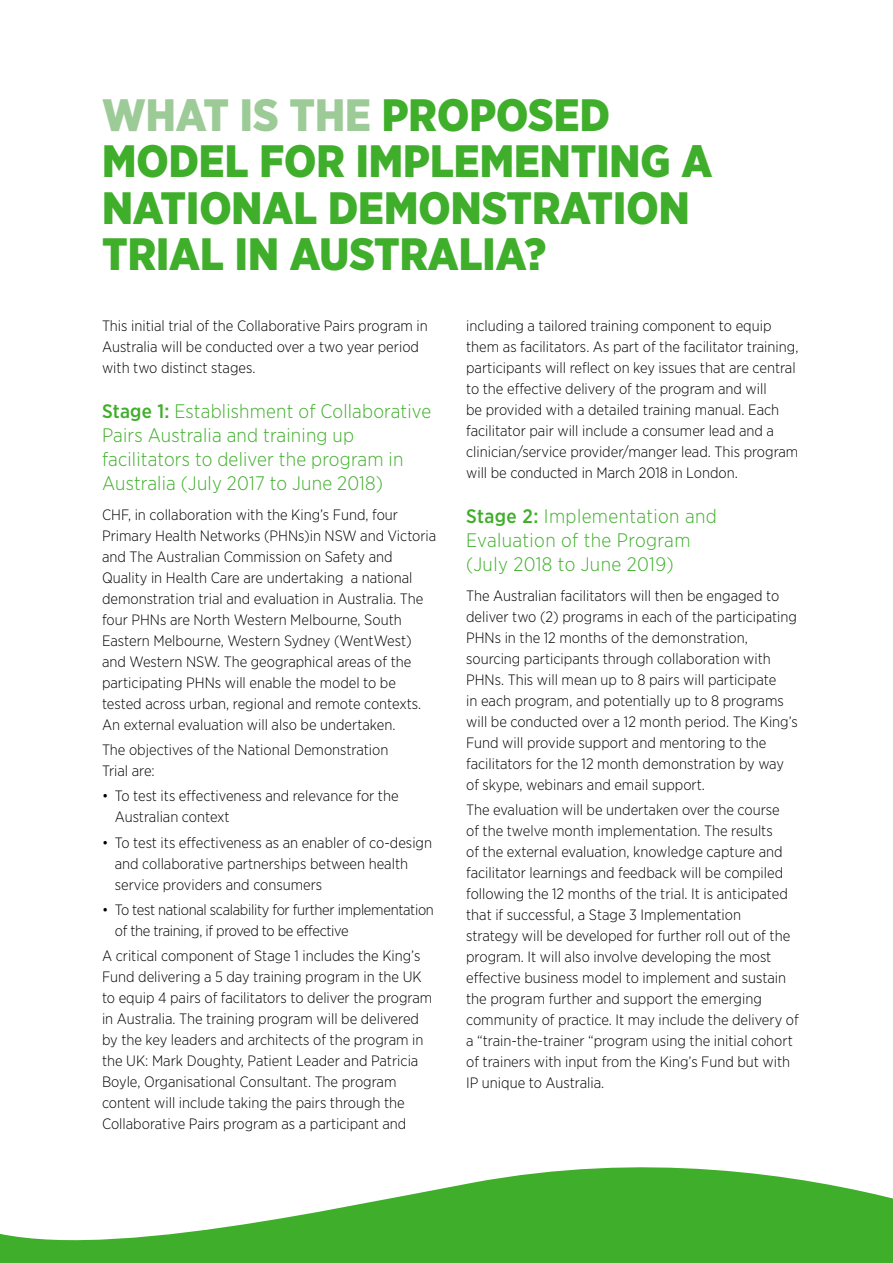
<style>
.page{position:relative;width:893px;height:1263px;background:#fff}
.page>*{position:absolute;margin:0;border:0;box-sizing:border-box;transform-origin:0 0}
.t1{font:900 45.3px/46.3px "Gotham Narrow";color:#3fae2a}
.t2{font:300 19.5px/24px "Gotham Narrow";letter-spacing:.01em;color:#3fae2a}
.t3{font:300 15px/21px "Gotham Narrow";color:#000}
.t4{font:300 15px/21px "Gotham Narrow";letter-spacing:-.02em;color:#000}
.s1{color:#9dcb98}
.s2{font-weight:500}
</style>
<div class="page">
<svg style="left:0;top:1167px;width:893px;height:96px;fill:#3fae2a"></svg>
<h1 class="t1" style="left:102px;top:91px;width:612px"><span class="s1">WHAT IS THE</span> PROPOSED<br>MODEL FOR IMPLEMENTING A<br>NATIONAL DEMONSTRATION<br>TRIAL IN AUSTRALIA?</h1>
<p class="t3" style="left:102px;top:315px;width:327px">This initial trial of the Collaborative Pairs program in<br>Australia will be conducted over a two year period with two distinct stages.</p>
<h2 class="t2" style="left:102px;top:399px;width:331px"><span class="s2">Stage 1:</span> Establishment of Collaborative Pairs Australia and training up facilitators to deliver the program in Australia (July 2017 to June 2018)</h2>
<p class="t3" style="left:102px;top:504px;width:336px">CHF, in collaboration with the King’s Fund, four Primary Health Networks (PHNs)in NSW and Victoria and The Australian Commission on Safety and Quality in Health Care are undertaking a national demonstration trial and evaluation in Australia. The four PHNs are North Western Melbourne, South Eastern Melbourne, Western Sydney (WentWest) and Western NSW. The geographical areas of the participating PHNs will enable the model to be tested across urban, regional and remote contexts.<br>An external evaluation will also be undertaken.</p>
<p class="t3" style="left:102px;top:739px;width:288px">The objectives of the National Demonstration<br>Trial are:</p>
<p class="t3" style="left:115px;top:785px;width:285px;text-indent:-13px">• To test its effectiveness and relevance for the<br>Australian context</p>
<p class="t3" style="left:115px;top:831px;width:319px;text-indent:-13px">• To test its effectiveness as an enabler of co-design and collaborative partnerships between health service providers and consumers</p>
<p class="t4" style="left:115px;top:899px;width:321px;text-indent:-13px">• To test national scalability for further implementation of the training, if proved to be effective</p>
<p class="t3" style="left:102px;top:945px;width:332px">A critical component of Stage 1 includes the King’s Fund delivering a 5 day training program in the U K to equip 4 pairs of facilitators to deliver the program in Australia. The training program will be delivered by the key leaders and architects of the program in the U K: Mark Doughty, Patient Leader and Patricia Boyle, Organisational Consultant. The program content will include taking the pairs through the Collaborative Pairs program as a participant and</p>
<p class="t3" style="left:466px;top:315px;width:334px">including a tailored training component to equip them as facilitators. As part of the facilitator training, participants will reflect on key issues that are central to the effective delivery of the program and will<br>be provided with a detailed training manual. Each facilitator pair will include a consumer lead and a clinician/service provider/manger lead. This program will be conducted in March 2018 in London.</p>
<h2 class="t2" style="left:466px;top:504px;width:252px"><span class="s2">Stage 2:</span> I mplementation and<br>Evaluation of the Program (July 2018 to June 2019)</h2>
<p class="t3" style="left:466px;top:585px;width:333px">The Australian facilitators will then be engaged to deliver two (2) programs in each of the participating PHNs in the 12 months of the demonstration, sourcing participants through collaboration with PHNs. This will mean up to 8 pairs will participate<br>in each program, and potentially up to 8 programs will be conducted over a 12 month period. The King’s Fund will provide support and mentoring to the facilitators for the 12 month demonstration by way of skype, webinars and email support.</p>
<p class="t3" style="left:466px;top:799px;width:334px">The evaluation will be undertaken over the course<br>of the twelve month implementation. The results<br>of the external evaluation, knowledge capture and facilitator learnings and feedback will be compiled following the 12 months of the trial. It is anticipated that if successful, a Stage 3 I mplementation<br>strategy will be developed for further roll out of the program. It will also involve developing the most effective business model to implement and sustain the program further and support the emerging community of practice. It may include the delivery of a “train-the-trainer “program using the initial cohort of trainers with input from the King’s Fund but with<br>I P unique to Australia.</p>
</div>
